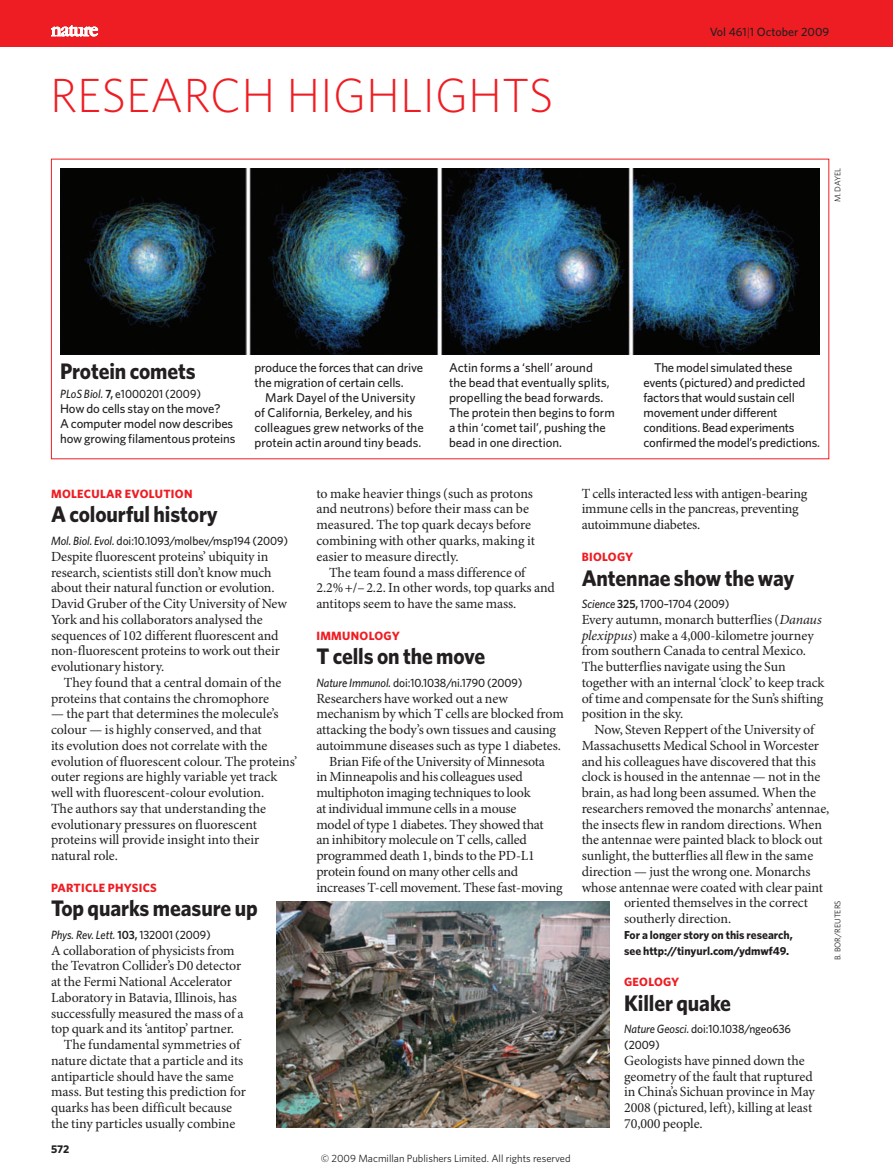
<style>
.page{position:relative;width:893px;height:1174px;background:#fff}
.page>*{position:absolute;margin:0;border:0;box-sizing:border-box;transform-origin:0 0}
.t1{font:300 48px "Whitney";color:#ee1d23}
.t2{font:700 22.5px "Whitney";letter-spacing:-.005em;color:#231f20;scale:.95 1}
.t3{font:13.95px/15.8px "Minion Pro";letter-spacing:-.005em;color:#231f20}
.t4{font:500 12.75px/15px "Whitney";letter-spacing:-.01em;color:#231f20}
.t5{font:500 12px/15.8px "Whitney";letter-spacing:-.005em;color:#231f20;scale:.95 1}
.t6{font:700 12px "Whitney";letter-spacing:.025em;color:#ee1d23}
.t7{font:italic 500 12px "Whitney";letter-spacing:-.015em;color:#231f20;scale:.95 1}
.t8{font:500 12px "Whitney";letter-spacing:-.005em;color:#231f20}
.t9{font:700 11.7px/15.8px "Whitney";color:#231f20}
.t10{font:700 11.25px "Whitney";color:#231f20}
.t11{font:10.5px "Whitney Book 2";color:#231f20}
.t12{font:8.25px "Whitney";color:#231f20}
.s1{font-weight:300}
.s2{font-style:italic}
.s3{font-weight:600}
.s4{font-weight:600;font-style:normal}
.s5{font-style:normal}
</style>
<div class="page">
<img style="left:60px;top:168px;width:760px;height:187px">
<img style="left:276px;top:901px;width:333px;height:227px">
<div style="left:0;top:0;width:893px;height:47px;background:#ee1d23"></div>
<svg style="left:51px;top:25px;width:47px;height:11px"></svg>
<h1 class="t1" style="left:50px;top:77px;width:505px">RESEARCH HIGHLIGHTS</h1>
<p class="t8" style="left:710px;top:28px;width:121px">Vol 461<span class="s1">|</span>1 October 2009</p>
<p class="t12" style="left:835px;top:202px;width:36px;rotate:-90deg">M. DAYEL</p>
<h2 class="t2" style="left:60px;top:362px;width:144px">Protein comets</h2>
<p class="t5" style="left:60px;top:386px;width:150px"><span class="s2">PLoS Biol.</span> <span class="s3">7,</span> e1000201 (2009)</p>
<p class="t4" style="left:60px;top:402px;width:177px">How do cells stay on the move?<br>A computer model now describes how growing filamentous proteins</p>
<p class="t4" style="left:255px;top:361px;width:170px">produce the forces that can drive the migration of certain cells.</p>
<p class="t4" style="left:255px;top:391px;width:171px;text-indent:11px">Mark Dayel of the University of California, Berkeley, and his colleagues grew networks of the protein actin around tiny beads.</p>
<p class="t4" style="left:449px;top:361px;width:167px">Actin forms a ‘shell’ around<br>the bead that eventually splits, propelling the bead forwards.<br>The protein then begins to form a thin ‘comet tail’, pushing the bead in one direction.</p>
<p class="t4" style="left:643px;top:361px;width:178px;text-indent:11px">The model simulated these events (pictured) and predicted factors that would sustain cell movement under different conditions. Bead experiments confirmed the model’s predictions.</p>
<p class="t6" style="left:51px;top:489px;width:143px">MOLECULAR EVOLUTION</p>
<h2 class="t2" style="left:51px;top:506px;width:177px">A colourful history</h2>
<p class="t5" style="left:51px;top:534px;width:251px"><span class="s2">Mol. Biol. Evol.</span> doi:10.1093/molbev/msp194 (2009)</p>
<p class="t3" style="left:51px;top:549px;width:238px">Despite fluorescent proteins’ ubiquity in research, scientists still don’t know much about their natural function or evolution.<br>David Gruber of the City University of New York and his collaborators analysed the sequences of 102 different fluorescent and non-fluorescent proteins to work out their evolutionary history.</p>
<p class="t3" style="left:51px;top:675px;width:232px;text-indent:13px">They found that a central domain of the proteins that contains the chromophore</p>
<p class="t3" style="left:51px;top:707px;width:248px">— the part that determines the molecule’s colour — is highly conserved, and that<br>its evolution does not correlate with the evolution of fluorescent colour. The proteins’ outer regions are highly variable yet track well with fluorescent-colour evolution.<br>The authors say that understanding the evolutionary pressures on fluorescent proteins will provide insight into their natural role.</p>
<p class="t6" style="left:51px;top:882px;width:107px">PARTICLE PHYSICS</p>
<h2 class="t2" style="left:51px;top:899px;width:219px">Top quarks measure up</h2>
<p class="t7" style="left:51px;top:930px;width:170px">Phys. Rev. Lett. <span class="s4">103,</span> <span class="s5">132001 (2009)</span></p>
<p class="t3" style="left:51px;top:943px;width:185px">A collaboration of physicists from</p>
<p class="t3" style="left:51px;top:959px;width:192px">the Tevatron Collider’s D0 detector</p>
<p class="t3" style="left:51px;top:975px;width:183px">at the Fermi National Accelerator</p>
<p class="t3" style="left:51px;top:990px;width:187px">Laboratory in Batavia, Illinois, has</p>
<p class="t3" style="left:51px;top:1006px;width:194px">successfully measured the mass of a</p>
<p class="t3" style="left:51px;top:1022px;width:185px">top quark and its ‘antitop’ partner.</p>
<p class="t3" style="left:64px;top:1038px;width:178px">The fundamental symmetries of</p>
<p class="t3" style="left:51px;top:1053px;width:194px">nature dictate that a particle and its</p>
<p class="t3" style="left:51px;top:1069px;width:184px">antiparticle should have the same</p>
<p class="t3" style="left:51px;top:1085px;width:196px">mass. But testing this prediction for</p>
<p class="t3" style="left:51px;top:1101px;width:183px">quarks has been difficult because</p>
<p class="t3" style="left:51px;top:1116px;width:186px">the tiny particles usually combine</p>
<p class="t10" style="left:51px;top:1144px;width:20px">572</p>
<p class="t3" style="left:316px;top:486px;width:220px">to make heavier things (such as protons and neutrons) before their mass can be measured. The top quark decays before combining with other quarks, making it easier to measure directly.</p>
<p class="t3" style="left:316px;top:565px;width:240px;text-indent:13px">The team found a mass difference of<br>2.2% +/– 2.2. In other words, top quarks and antitops seem to have the same mass.</p>
<p class="t6" style="left:316px;top:630px;width:85px">IMMUNOLOGY</p>
<h2 class="t2" style="left:316px;top:647px;width:179px">T cells on the move</h2>
<p class="t5" style="left:316px;top:675px;width:219px"><span class="s2">Nature Immunol.</span> doi:10.1038/ni.1790 (2009)</p>
<p class="t3" style="left:316px;top:691px;width:193px">Researchers have worked out a new</p>
<p class="t3" style="left:316px;top:707px;width:249px">mechanism by which T cells are blocked from</p>
<p class="t3" style="left:316px;top:723px;width:241px">attacking the body’s own tissues and causing</p>
<p class="t3" style="left:316px;top:738px;width:246px">autoimmune diseases such as type 1 diabetes.</p>
<p class="t3" style="left:329px;top:754px;width:217px">Brian Fife of the University of Minnesota</p>
<p class="t3" style="left:316px;top:770px;width:208px">in Minneapolis and his colleagues used</p>
<p class="t3" style="left:316px;top:786px;width:216px">multiphoton imaging techniques to look</p>
<p class="t3" style="left:316px;top:801px;width:202px">at individual immune cells in a mouse</p>
<p class="t3" style="left:316px;top:817px;width:229px">model of type 1 diabetes. They showed that</p>
<p class="t3" style="left:316px;top:833px;width:212px">an inhibitory molecule on T cells, called</p>
<p class="t3" style="left:316px;top:849px;width:220px">programmed death 1, binds to the PD-L1</p>
<p class="t3" style="left:316px;top:864px;width:203px">protein found on many other cells and</p>
<p class="t3" style="left:316px;top:880px;width:248px">increases T-cell movement. These fast-moving</p>
<p class="t11" style="left:321px;top:1152px;width:251px">© 2009 Macmillan Publishers Limited. All rights reserved</p>
<p class="t3" style="left:582px;top:486px;width:227px">T cells interacted less with antigen-bearing immune cells in the pancreas, preventing autoimmune diabetes.</p>
<p class="t6" style="left:582px;top:552px;width:53px">BIOLOGY</p>
<h2 class="t2" style="left:582px;top:569px;width:226px">Antennae show the way</h2>
<p class="t5" style="left:582px;top:597px;width:157px"><span class="s2">Science</span> <span class="s3">325,</span> 1700–1704 (2009)</p>
<p class="t3" style="left:582px;top:612px;width:244px">Every autumn, monarch butterflies (<span class="s2">Danaus plexippus</span>) make a 4,000-kilometre journey from southern Canada to central Mexico.<br>The butterflies navigate using the Sun together with an internal ‘clock’ to keep track of time and compensate for the Sun’s shifting position in the sky.</p>
<p class="t3" style="left:594px;top:723px;width:221px">Now, Steven Reppert of the University of</p>
<p class="t3" style="left:582px;top:738px;width:239px">Massachusetts Medical School in Worcester</p>
<p class="t3" style="left:582px;top:754px;width:236px">and his colleagues have discovered that this</p>
<p class="t3" style="left:582px;top:770px;width:240px">clock is housed in the antennae — not in the</p>
<p class="t3" style="left:582px;top:786px;width:236px">brain, as had long been assumed. When the</p>
<p class="t3" style="left:582px;top:801px;width:249px">researchers removed the monarchs’ antennae,</p>
<p class="t3" style="left:582px;top:817px;width:242px">the insects flew in random directions. When</p>
<p class="t3" style="left:582px;top:833px;width:243px">the antennae were painted black to block out</p>
<p class="t3" style="left:582px;top:849px;width:233px">sunlight, the butterflies all flew in the same</p>
<p class="t3" style="left:582px;top:864px;width:230px">direction — just the wrong one. Monarchs</p>
<p class="t3" style="left:582px;top:880px;width:243px">whose antennae were coated with clear paint</p>
<p class="t3" style="left:624px;top:896px;width:185px">oriented themselves in the correct</p>
<p class="t3" style="left:624px;top:912px;width:109px">southerly direction.</p>
<p class="t9" style="left:624px;top:927px;width:170px">For a longer story on this research, see http://tinyurl.com/ydmwf49.</p>
<p class="t12" style="left:835px;top:960px;width:61px;rotate:-90deg">B. BOR/REUTERS</p>
<p class="t6" style="left:624px;top:977px;width:57px">GEOLOGY</p>
<h2 class="t2" style="left:624px;top:994px;width:114px">Killer quake</h2>
<p class="t5" style="left:624px;top:1022px;width:177px"><span class="s2">Nature Geosci.</span> doi:10.1038/ngeo636 (2009)</p>
<p class="t3" style="left:624px;top:1053px;width:192px">Geologists have pinned down the geometry of the fault that ruptured in China’s Sichuan province in May<br>2008 (pictured, left), killing at least<br>70,000 people.</p>
</div>
